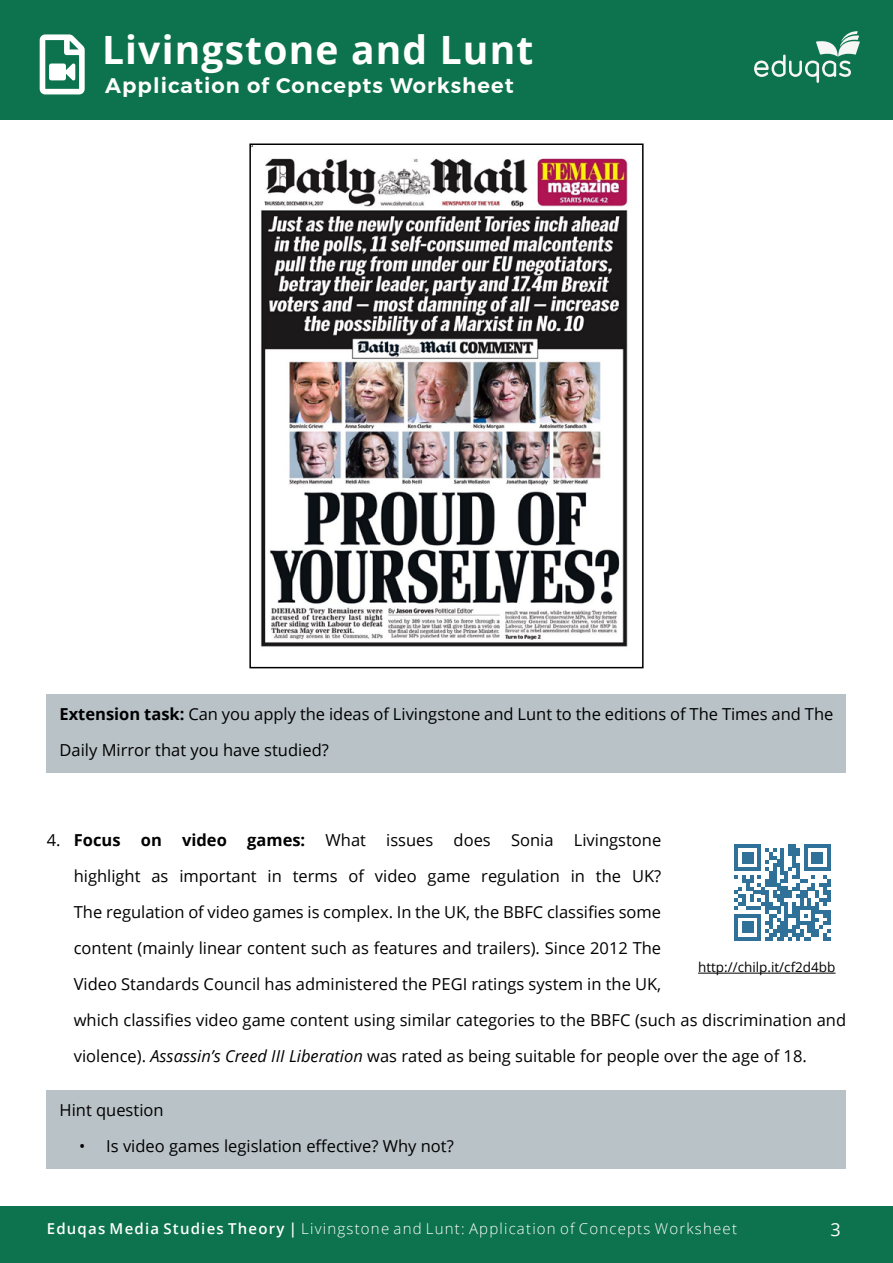
<style>
.page{position:relative;width:893px;height:1263px;background:#fff}
.page>*{position:absolute;margin:0;border:0;box-sizing:border-box;transform-origin:0 0}
.t1{font:700 39px "Open Sans";letter-spacing:.03em;color:#fff}
.t2{font:600 21px "Montserrat";letter-spacing:.05em;color:#fff}
.t3{font:18px "Open Sans";color:#fff}
.t4{font:16.5px/36px "Open Sans";color:#000}
.t5{font:300 15px "Open Sans";letter-spacing:.08em;color:#fff}
.t6{font:13.5px "Open Sans";color:#000}
.s1{font-weight:700}
.s2{font-style:italic}
.s3{font-weight:600}
</style>
<div class="page">
<div style="left:0;top:0;width:893px;height:119px;background:#0c734e"></div>
<svg style="left:754px;top:31px;width:106px;height:52px"></svg>
<div style="left:0;top:1206px;width:893px;height:57px;background:#0c734e"></div>
<div style="left:47px;top:695px;width:799px;height:78px;background:#b9c2c7"></div>
<div style="left:47px;top:1091px;width:799px;height:42px;background:#b9c2c7"></div>
<div style="left:47px;top:1127px;width:799px;height:42px;background:#b9c2c7"></div>
<svg style="left:734px;top:844px;width:97px;height:97px"></svg>
<hr style="left:698px;top:973px;width:137px;height:1px;background:#000">
<img style="left:252px;top:146px;width:376px;height:501px">
<div style="left:249px;top:143px;width:395px;height:525px;border:2px solid #000"></div>
<h1 class="t1" style="left:102px;top:22px;width:433px">Livingstone and Lunt</h1>
<p class="t2" style="left:105px;top:69px;width:410px">Application of Concepts Worksheet</p>
<p class="t4" style="left:60px;top:696px;width:775px"><span class="s1">Extension task:</span> Can you apply the ideas of Livingstone and Lunt to the editions of The Times and The<br>Daily Mirror that you have studied?</p>
<p class="t4" style="left:74px;top:822px;width:774px;text-indent:-27px">4. <span class="s1">Focus on video games:</span> What issues does Sonia Livingstone<br>highlight as important in terms of video game regulation in the UK?<br>The regulation of video games is complex. In the UK, the BBFC classifies some<br>content (mainly linear content such as features and trailers). Since 2012 The<br>Video Standards Council has administered the PEGI ratings system in the UK,<br>which classifies video game content using similar categories to the BBFC (such as discrimination and violence). <span class="s2">Assassin’s Creed III Liberation</span> was rated as being suitable for people over the age of 18.</p>
<p class="t4" style="left:60px;top:1092px;width:106px">Hint question</p>
<p class="t4" style="left:79px;top:1128px;width:376px">• Is video games legislation effective? Why not?</p>
<p class="t6" style="left:698px;top:958px;width:139px">http://chilp.it/cf2d4bb</p>
<p class="t5" style="left:47px;top:1218px;width:692px"><span class="s3">Eduqas Media Studies Theory |</span> Livingstone and Lunt: Application of Concepts Worksheet</p>
<p class="t3" style="left:830px;top:1217px;width:12px">3</p>
</div>
